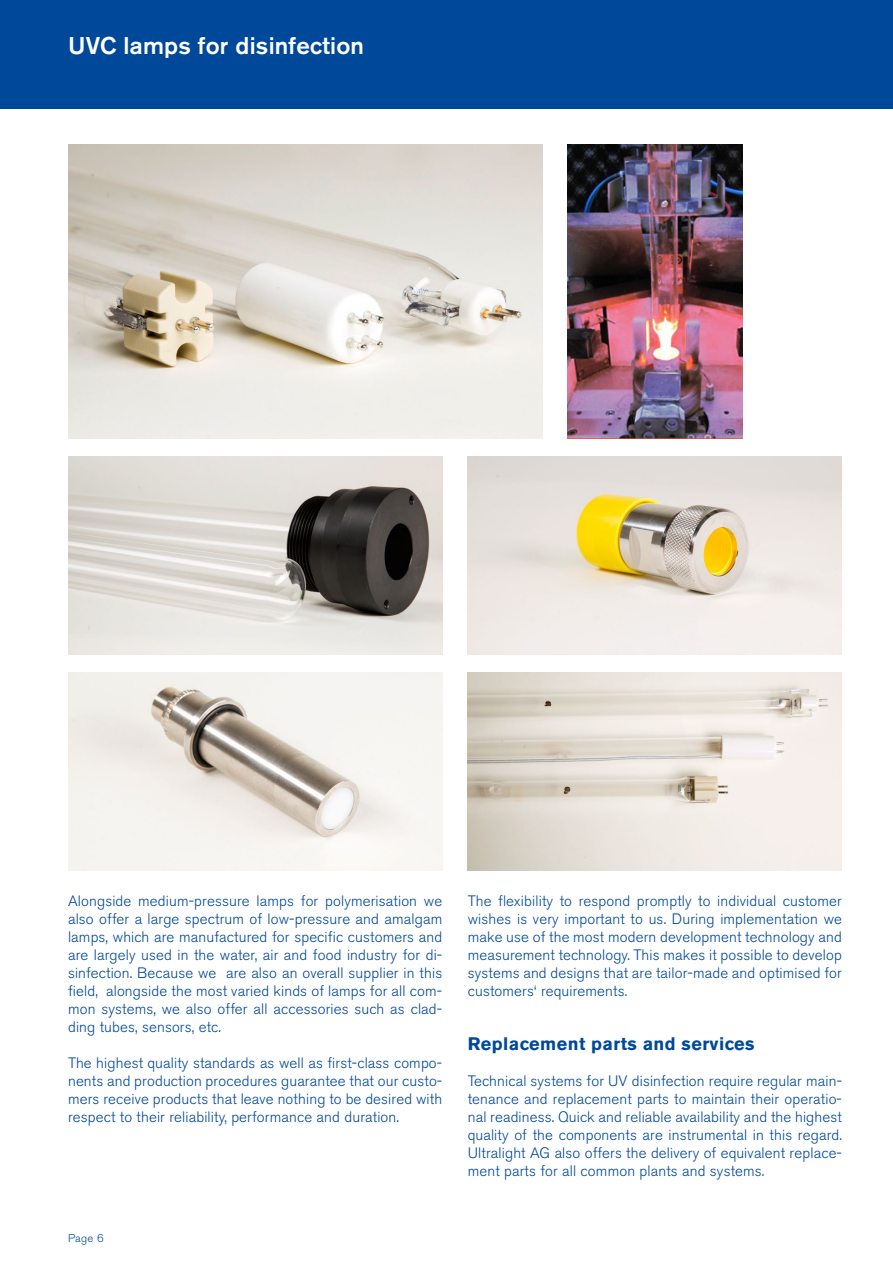
<style>
.page{position:relative;width:893px;height:1263px;background:#fff}
.page>*{position:absolute;margin:0;border:0;box-sizing:border-box;transform-origin:0 0}
.t1{font:500 24px "Akzidenz Grotesk BE";letter-spacing:.01em;color:#fff}
.t2{font:700 18px "Akzidenz Grotesk BE";letter-spacing:.025em;color:#004899}
.t3{font:300 15px/18px "Akzidenz Grotesk BE";letter-spacing:.01em;color:#004899;text-align:justify}
.t4{font:300 11.25px "Akzidenz Grotesk BE";color:#004899}
</style>
<div class="page">
<div style="left:0;top:0;width:893px;height:108px;background:#004899"></div>
<img style="left:68px;top:144px;width:474px;height:294px">
<img style="left:68px;top:456px;width:374px;height:198px">
<img style="left:468px;top:456px;width:374px;height:198px">
<img style="left:68px;top:672px;width:374px;height:198px">
<img style="left:468px;top:672px;width:374px;height:198px">
<img style="left:568px;top:144px;width:174px;height:294px">
<h1 class="t1" style="left:68px;top:31px;width:298px">UVC lamps for disinfection</h1>
<p class="t3" style="left:68px;top:892px;width:376px">Alongside medium-pressure lamps for polymerisation we also offer a large spectrum of low-pressure and amalgam lamps, which are manufactured for specific customers and are largely used in the water, air and food industry for di&shy;sinfection. Because we are also an overall supplier in this field, alongside the most varied kinds of lamps for all com&shy;mon systems, we also offer all accessories such as clad&shy;ding tubes, sensors, etc.</p>
<p class="t3" style="left:68px;top:1054px;width:376px">The highest quality standards as well as first-class compo&shy;nents and production procedures guarantee that our custo&shy;mers receive products that leave nothing to be desired with respect to their reliability, performance and duration.</p>
<p class="t4" style="left:68px;top:1232px;width:37px">Page 6</p>
<p class="t3" style="left:468px;top:892px;width:376px">The flexibility to respond promptly to individual customer wishes is very important to us. During implementation we make use of the most modern development technology and measurement technology. This makes it possible to develop systems and designs that are tailor-made and optimised for customers‘ requirements.</p>
<p class="t2" style="left:468px;top:1033px;width:288px">Replacement parts and services</p>
<p class="t3" style="left:468px;top:1072px;width:376px">Technical systems for UV disinfection require regular main&shy;tenance and replacement parts to maintain their operatio&shy;nal readiness. Quick and reliable availability and the highest quality of the components are instrumental in this regard.<br>Ultralight AG also offers the delivery of equivalent replace&shy;ment parts for all common plants and systems.</p>
</div>
